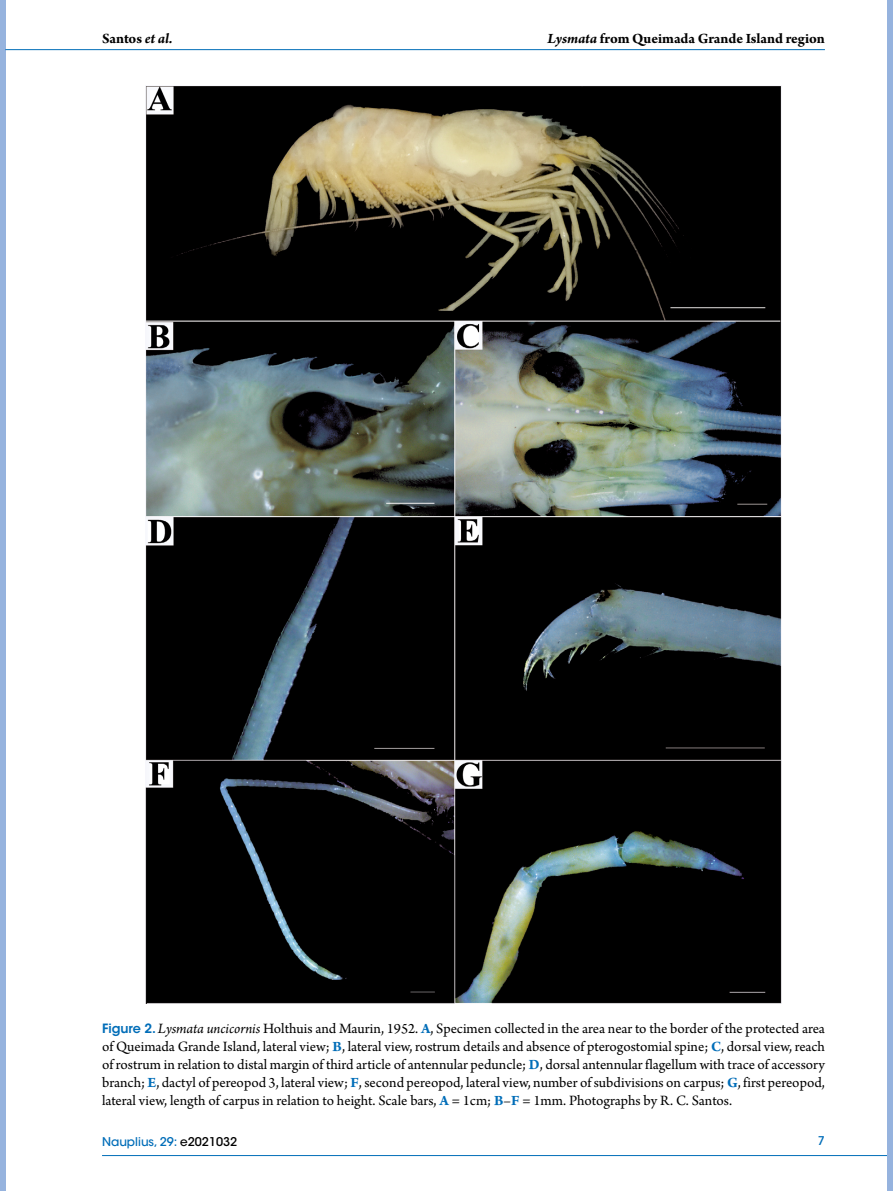
<style>
.page{position:relative;width:893px;height:1191px;background:#fff}
.page>*{position:absolute;margin:0;border:0;box-sizing:border-box;transform-origin:0 0}
.t1{font:15px/18px "Arno Pro";letter-spacing:-.005em;color:#000;text-align:justify}
.t2{font:700 15px "Arno Pro";letter-spacing:-.005em;color:#000}
.t3{font:500 12px "ITC Avant Garde Std";color:#006db8}
.s1{font-style:italic}
.s2{font-family:"ITC Avant Garde Std";font-weight:600;font-size:12.75px;color:#006db8}
.s3{font-weight:700;color:#006db8}
.s4{color:#000}
</style>
<div class="page">
<div style="left:0;top:0;width:5px;height:1191px;background:#96b3de"></div>
<hr style="left:102px;top:1155px;width:791px;height:1px;background:#006db8">
<hr style="left:5px;top:49px;width:820px;height:1px;background:#006db8">
<div style="left:888px;top:0;width:5px;height:1191px;background:#96b3de"></div>
<img style="left:145px;top:86px;width:637px;height:918px">
<p class="t2" style="left:102px;top:30px;width:72px">Santos <span class="s1">et al.</span></p>
<p class="t2" style="left:547px;top:30px;width:279px"><span class="s1">Lysmata</span> from Queimada Grande Island region</p>
<p class="t1" style="left:102px;top:1020px;width:724px"><span class="s2">Figure 2.</span> <span class="s1">Lysmata uncicornis</span> Holthuis and Maurin, 1952. <span class="s3">A</span>, Specimen collected in the area near to the border of the protected area of Queimada Grande Island, lateral view; <span class="s3">B</span>, lateral view, rostrum details and absence of pterogostomial spine; <span class="s3">C</span>, dorsal view, reach of rostrum in relation to distal margin of third article of antennular peduncle; <span class="s3">D</span>, dorsal antennular flagellum with trace of accessory branch; <span class="s3">E</span>, dactyl of pereopod 3, lateral view; <span class="s3">F</span>, second pereopod, lateral view, number of subdivisions on carpus; <span class="s3">G</span>, first pereopod, lateral view, length of carpus in relation to height. Scale bars, <span class="s3">A</span> = 1cm; <span class="s3">B</span>–<span class="s3">F</span> = 1mm. Photographs by R. C. Santos.</p>
<p class="t3" style="left:102px;top:1134px;width:137px">Nauplius, 29: <span class="s4">e2021032</span></p>
<p class="t3" style="left:818px;top:1132px;width:9px">7</p>
</div>
